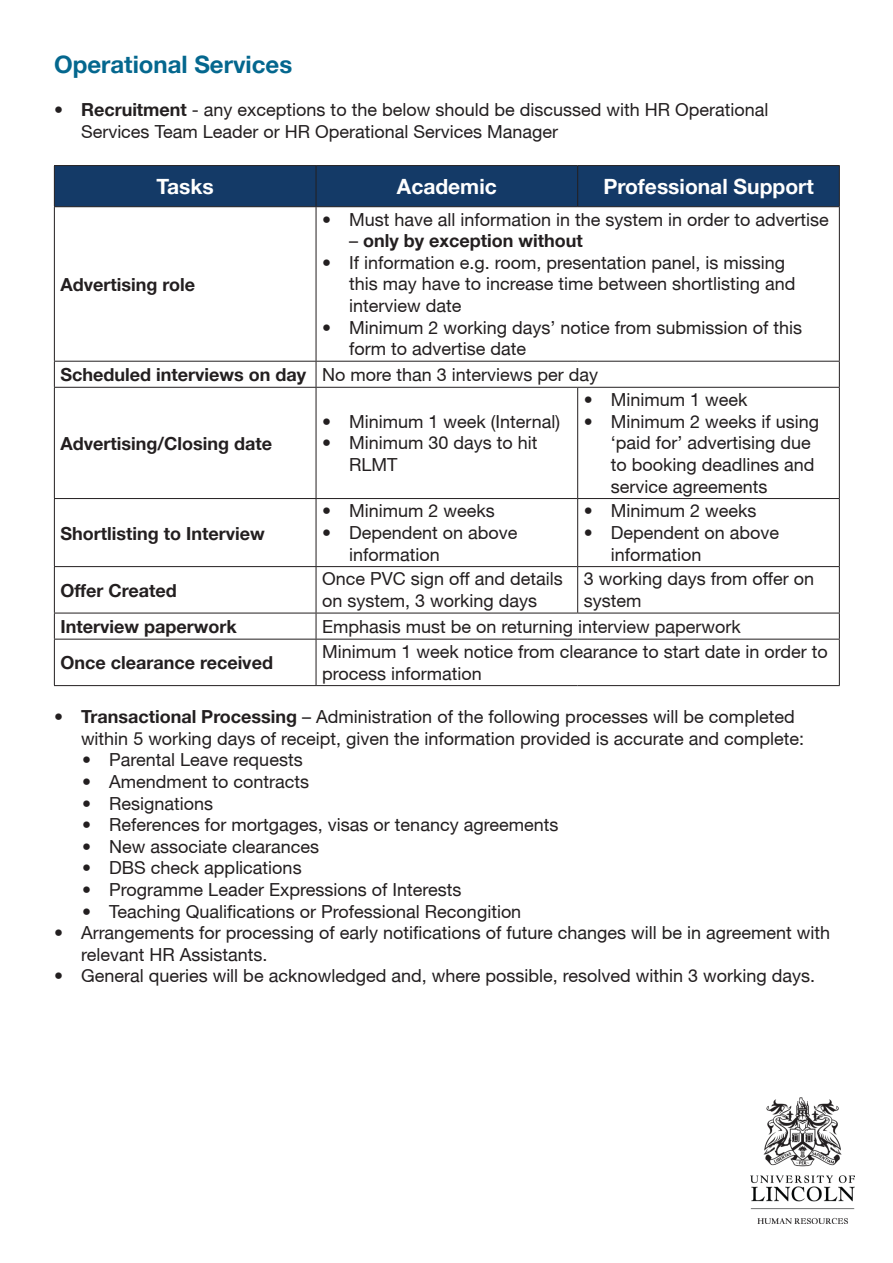
<style>
.page{position:relative;width:893px;height:1263px;background:#fff}
.page>*{position:absolute;margin:0;border:0;box-sizing:border-box;transform-origin:0 0}
.t1{font:700 24px "Helvetica Neue";color:#04678e}
.t2{font:700 21px "Helvetica Neue";color:#fff}
.t3{font:18px/21.6px "Helvetica Neue";color:#231f20}
.t4{font:700 18px "Helvetica Neue";color:#231f20}
.s1{font-weight:700}
.s2{font-weight:400}
</style>
<div class="page">
<div style="left:55px;top:166px;width:784px;height:40px;background:#143a67"></div>
<hr style="left:54px;top:165px;width:262px;height:1px;background:#231f20">
<hr style="left:54px;top:166px;width:1px;height:40px;background:#231f20">
<hr style="left:316px;top:165px;width:262px;height:1px;background:#231f20">
<hr style="left:316px;top:166px;width:1px;height:40px;background:#231f20">
<hr style="left:578px;top:165px;width:262px;height:1px;background:#231f20">
<hr style="left:577px;top:166px;width:1px;height:40px;background:#231f20">
<hr style="left:839px;top:166px;width:1px;height:40px;background:#231f20">
<hr style="left:54px;top:206px;width:262px;height:1px;background:#231f20">
<hr style="left:54px;top:207px;width:1px;height:154px;background:#231f20">
<hr style="left:316px;top:206px;width:262px;height:1px;background:#231f20">
<hr style="left:316px;top:207px;width:1px;height:154px;background:#231f20">
<hr style="left:578px;top:206px;width:262px;height:1px;background:#231f20">
<hr style="left:839px;top:207px;width:1px;height:154px;background:#231f20">
<hr style="left:54px;top:361px;width:262px;height:1px;background:#231f20">
<svg style="left:54px;top:362px;width:1px;height:25px"></svg>
<hr style="left:316px;top:361px;width:262px;height:1px;background:#231f20">
<svg style="left:316px;top:362px;width:1px;height:25px"></svg>
<hr style="left:578px;top:361px;width:262px;height:1px;background:#231f20">
<svg style="left:839px;top:362px;width:1px;height:25px"></svg>
<hr style="left:54px;top:387px;width:262px;height:1px;background:#231f20">
<hr style="left:54px;top:388px;width:1px;height:110px;background:#231f20">
<hr style="left:316px;top:387px;width:262px;height:1px;background:#231f20">
<hr style="left:316px;top:388px;width:1px;height:110px;background:#231f20">
<hr style="left:578px;top:387px;width:262px;height:1px;background:#231f20">
<hr style="left:577px;top:388px;width:1px;height:110px;background:#231f20">
<hr style="left:839px;top:388px;width:1px;height:110px;background:#231f20">
<hr style="left:54px;top:498px;width:262px;height:1px;background:#231f20">
<hr style="left:54px;top:499px;width:1px;height:67px;background:#231f20">
<hr style="left:316px;top:498px;width:262px;height:1px;background:#231f20">
<hr style="left:316px;top:499px;width:1px;height:67px;background:#231f20">
<hr style="left:578px;top:498px;width:262px;height:1px;background:#231f20">
<hr style="left:577px;top:499px;width:1px;height:67px;background:#231f20">
<hr style="left:839px;top:499px;width:1px;height:67px;background:#231f20">
<hr style="left:54px;top:566px;width:262px;height:1px;background:#231f20">
<hr style="left:54px;top:567px;width:1px;height:46px;background:#231f20">
<hr style="left:316px;top:566px;width:262px;height:1px;background:#231f20">
<hr style="left:316px;top:567px;width:1px;height:46px;background:#231f20">
<hr style="left:578px;top:566px;width:262px;height:1px;background:#231f20">
<hr style="left:577px;top:567px;width:1px;height:46px;background:#231f20">
<hr style="left:839px;top:567px;width:1px;height:46px;background:#231f20">
<hr style="left:54px;top:613px;width:262px;height:1px;background:#231f20">
<svg style="left:54px;top:613px;width:1px;height:26px"></svg>
<hr style="left:316px;top:613px;width:262px;height:1px;background:#231f20">
<svg style="left:316px;top:613px;width:1px;height:26px"></svg>
<hr style="left:578px;top:613px;width:262px;height:1px;background:#231f20">
<svg style="left:839px;top:613px;width:1px;height:26px"></svg>
<hr style="left:54px;top:639px;width:262px;height:1px;background:#231f20">
<hr style="left:54px;top:639px;width:1px;height:46px;background:#231f20">
<hr style="left:316px;top:639px;width:262px;height:1px;background:#231f20">
<hr style="left:316px;top:639px;width:1px;height:46px;background:#231f20">
<hr style="left:578px;top:639px;width:262px;height:1px;background:#231f20">
<hr style="left:839px;top:639px;width:1px;height:46px;background:#231f20">
<hr style="left:54px;top:685px;width:262px;height:1px;background:#231f20">
<hr style="left:316px;top:685px;width:262px;height:1px;background:#231f20">
<hr style="left:578px;top:685px;width:262px;height:1px;background:#231f20">
<img style="left:750px;top:1097px;width:105px;height:126px">
<p class="t1" style="left:54px;top:49px;width:240px">Operational Services</p>
<p class="t3" style="left:81px;top:99px;width:689px;text-indent:-27px"><span class="s1">• Recruitment</span> - any exceptions to the below should be discussed with HR Operational<br>Services Team Leader or HR Operational Services Manager</p>
<p class="t2" style="left:157px;top:174px;width:59px">Tasks</p>
<p class="t2" style="left:397px;top:174px;width:101px">Academic</p>
<p class="t2" style="left:603px;top:174px;width:212px">Professional Support</p>
<p class="t4" style="left:60px;top:273px;width:136px">Advertising role</p>
<p class="t3" style="left:322px;top:208px;width:508px">• Must have all information in the system in order to advertise</p>
<p class="t4" style="left:349px;top:230px;width:235px"><span class="s2">–</span> only by exception without</p>
<p class="t3" style="left:349px;top:251px;width:448px;text-indent:-27px">• If information e.g. room, presentation panel, is missing this may have to increase time between shortlisting and interview date</p>
<p class="t3" style="left:349px;top:316px;width:455px;text-indent:-27px">• Minimum 2 working days’ notice from submission of this form to advertise date</p>
<p class="t4" style="left:60px;top:364px;width:247px">Scheduled interviews on day</p>
<p class="t3" style="left:322px;top:363px;width:278px">No more than 3 interviews per day</p>
<p class="t4" style="left:60px;top:432px;width:213px">Advertising/Closing date</p>
<p class="t4" style="left:60px;top:522px;width:206px">Shortlisting to Interview</p>
<p class="t3" style="left:322px;top:410px;width:240px">• Minimum 1 week (Internal)</p>
<p class="t3" style="left:349px;top:432px;width:190px;text-indent:-27px">• Minimum 30 days to hit<br>RLMT</p>
<p class="t3" style="left:322px;top:500px;width:174px">• Minimum 2 weeks</p>
<p class="t3" style="left:349px;top:521px;width:170px;text-indent:-27px">• Dependent on above information</p>
<p class="t3" style="left:584px;top:389px;width:165px">• Minimum 1 week</p>
<p class="t3" style="left:611px;top:410px;width:210px;text-indent:-27px">• Minimum 2 weeks if using ‘paid for’ advertising due to booking deadlines and service agreements</p>
<p class="t3" style="left:584px;top:500px;width:174px">• Minimum 2 weeks</p>
<p class="t3" style="left:611px;top:521px;width:170px;text-indent:-27px">• Dependent on above information</p>
<p class="t4" style="left:60px;top:579px;width:118px">Offer Created</p>
<p class="t3" style="left:322px;top:568px;width:242px">Once PVC sign off and details on system, 3 working days</p>
<p class="t3" style="left:584px;top:568px;width:232px">3 working days from offer on system</p>
<p class="t4" style="left:60px;top:616px;width:178px">Interview paperwork</p>
<p class="t3" style="left:322px;top:615px;width:420px">Emphasis must be on returning interview paperwork</p>
<p class="t4" style="left:60px;top:652px;width:214px">Once clearance received</p>
<p class="t3" style="left:322px;top:640px;width:507px">Minimum 1 week notice from clearance to start date in order to process information</p>
<p class="t3" style="left:81px;top:706px;width:725px;text-indent:-27px"><span class="s1">• Transactional Processing</span> – Administration of the following processes will be completed within 5 working days of receipt, given the information provided is accurate and complete:</p>
<p class="t3" style="left:82px;top:749px;width:222px">• Parental Leave requests</p>
<p class="t3" style="left:82px;top:770px;width:228px">• Amendment to contracts</p>
<p class="t3" style="left:82px;top:792px;width:133px">• Resignations</p>
<p class="t3" style="left:82px;top:814px;width:478px">• References for mortgages, visas or tenancy agreements</p>
<p class="t3" style="left:82px;top:835px;width:238px">• New associate clearances</p>
<p class="t3" style="left:82px;top:857px;width:221px">• DBS check applications</p>
<p class="t3" style="left:82px;top:878px;width:381px">• Programme Leader Expressions of Interests</p>
<p class="t3" style="left:82px;top:900px;width:441px">• Teaching Qualifications or Professional Recongition</p>
<p class="t3" style="left:81px;top:922px;width:751px;text-indent:-27px">• Arrangements for processing of early notifications of future changes will be in agreement with relevant HR Assistants.</p>
<p class="t3" style="left:54px;top:965px;width:763px">• General queries will be acknowledged and, where possible, resolved within 3 working days.</p>
</div>
